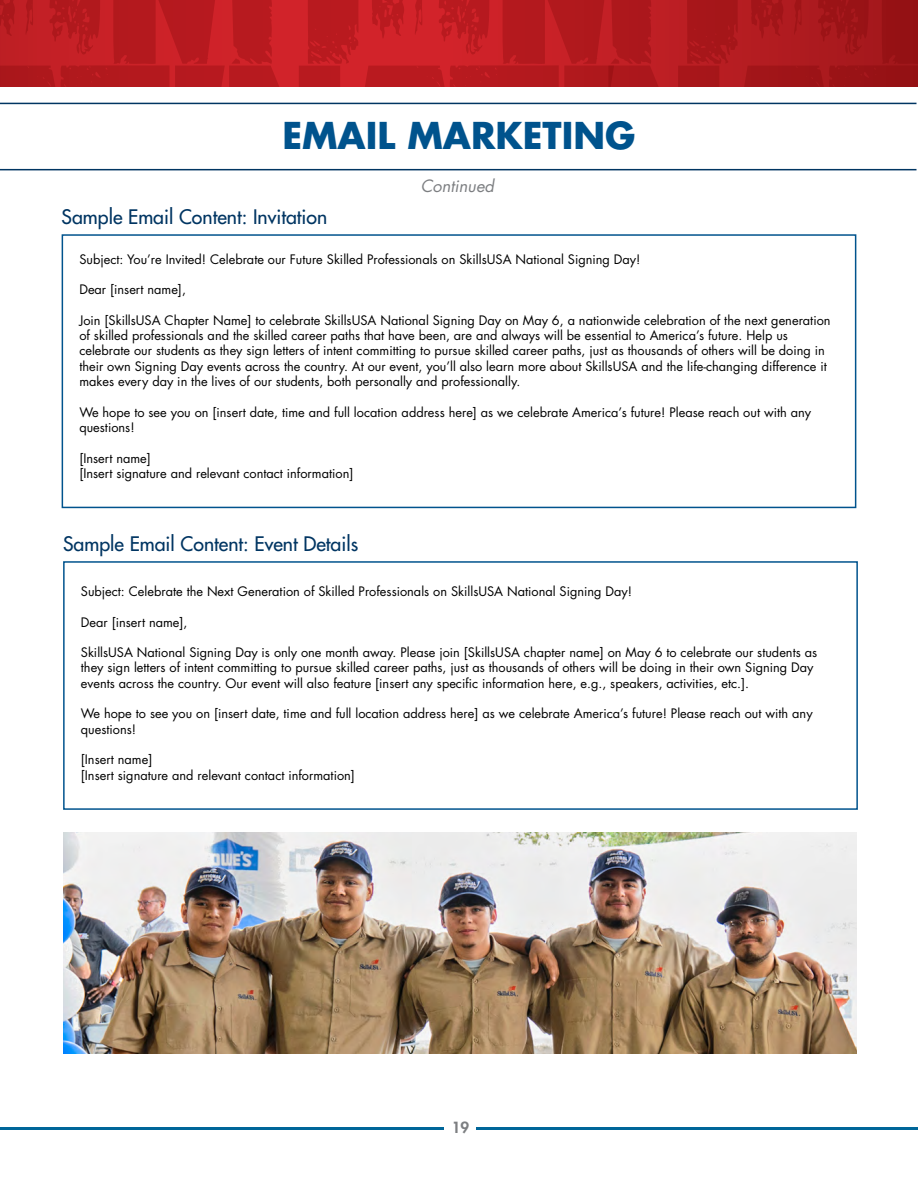
<style>
.page{position:relative;width:918px;height:1188px;background:#fff}
.page>*{position:absolute;margin:0;border:0;box-sizing:border-box;transform-origin:0 0}
.t1{font:700 36px "Futura Std";color:#00538d}
.t2{font:500 19.5px "Futura Std";color:#003562}
.t3{font:italic 16.5px "Futura Std";color:#7c7e81}
.t4{font:800 15px "Futura Std";color:#7c7e81}
.t5{font:12.75px/15.3px "Futura Std";color:#000}
</style>
<div class="page">
<svg style="left:0;top:1px;width:918px;height:85px;background:#b71b20"></svg>
<hr style="left:0;top:1127px;width:443px;height:2px;background:#069">
<hr style="left:476px;top:1127px;width:442px;height:2px;background:#069">
<hr style="left:0;top:169px;width:916px;height:1px;background:#003562">
<hr style="left:0;top:103px;width:916px;height:1px;background:#003562">
<div style="left:62px;top:234px;width:794px;height:274px;border:2px solid #00538d"></div>
<div style="left:63px;top:561px;width:795px;height:249px;border:2px solid #00538d"></div>
<img style="left:63px;top:833px;width:793px;height:220px">
<h1 class="t1" style="left:282px;top:112px;width:355px">EMAIL MARKETING</h1>
<h2 class="t2" style="left:62px;top:205px;width:267px">Sample Email Content: Invitation</h2>
<p class="t3" style="left:421px;top:175px;width:75px">Continued</p>
<p class="t5" style="left:79px;top:251px;width:563px">Subject: You’re Invited! Celebrate our Future Skilled Professionals on SkillsUSA National Signing Day!</p>
<p class="t5" style="left:79px;top:282px;width:108px">Dear [insert name],</p>
<p class="t5" style="left:79px;top:313px;width:753px">Join [SkillsUSA Chapter Name] to celebrate SkillsUSA National Signing Day on May 6, a nationwide celebration of the next generation of skilled professionals and the skilled career paths that have been, are and always will be essential to America’s future. Help us celebrate our students as they sign letters of intent committing to pursue skilled career paths, just as thousands of others will be doing in their own Signing Day events across the country. At our event, you’ll also learn more about SkillsUSA and the life-changing difference it makes every day in the lives of our students, both personally and professionally.</p>
<p class="t5" style="left:79px;top:404px;width:733px">We hope to see you on [insert date, time and full location address here] as we celebrate America’s future! Please reach out with any questions!</p>
<p class="t5" style="left:79px;top:450px;width:276px">[Insert name]<br>[Insert signature and relevant contact information]</p>
<h2 class="t2" style="left:63px;top:532px;width:297px">Sample Email Content: Event Details</h2>
<p class="t5" style="left:81px;top:584px;width:553px">Subject: Celebrate the Next Generation of Skilled Professionals on SkillsUSA National Signing Day!</p>
<p class="t5" style="left:81px;top:614px;width:108px">Dear [insert name],</p>
<p class="t5" style="left:81px;top:645px;width:738px">SkillsUSA National Signing Day is only one month away. Please join [SkillsUSA chapter name] on May 6 to celebrate our students as they sign letters of intent committing to pursue skilled career paths, just as thousands of others will be doing in their own Signing Day events across the country. Our event will also feature [insert any specific information here, e.g., speakers, activities, etc.].</p>
<p class="t5" style="left:81px;top:706px;width:733px">We hope to see you on [insert date, time and full location address here] as we celebrate America’s future! Please reach out with any questions!</p>
<p class="t5" style="left:81px;top:752px;width:276px">[Insert name]<br>[Insert signature and relevant contact information]</p>
<p class="t4" style="left:452px;top:1118px;width:19px">19</p>
</div>
